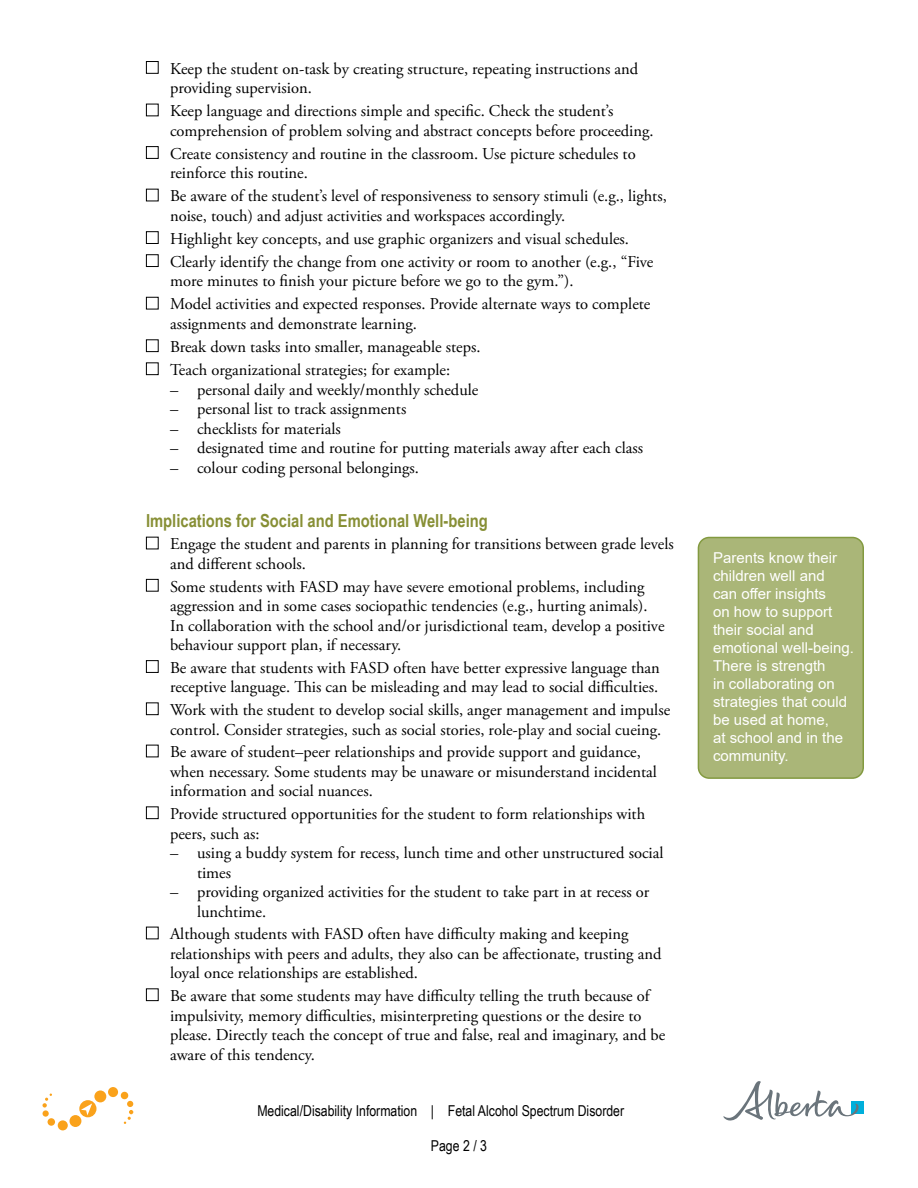
<style>
.page{position:relative;width:918px;height:1188px;background:#fff}
.page>*{position:absolute;margin:0;border:0;box-sizing:border-box;transform-origin:0 0}
.t1{font:700 18px "Arial Narrow";color:#878f35}
.t2{font:16.5px/19.5px "Adobe Garamond Pro";color:#000}
.t3{font:15px/18px "Arial";color:#fff}
.t4{font:15px "Arial Narrow";color:#000}
</style>
<div class="page">
<div style="left:79px;top:1100px;width:17px;height:17px;background:#faa21b;border-radius:50%"></div>
<div style="left:70px;top:1115px;width:11px;height:12px;background:#faa21b;border-radius:50%"></div>
<div style="left:58px;top:1120px;width:10px;height:10px;background:#faa21b;border-radius:50%"></div>
<div style="left:48px;top:1118px;width:7px;height:8px;background:#faa21b;border-radius:50%"></div>
<div style="left:43px;top:1110px;width:6px;height:7px;background:#faa21b;border-radius:50%"></div>
<svg style="left:42px;top:1094px;width:10px;height:14px"></svg>
<div style="left:94px;top:1090px;width:12px;height:12px;background:#faa21b;border-radius:50%"></div>
<div style="left:108px;top:1087px;width:10px;height:10px;background:#faa21b;border-radius:50%"></div>
<div style="left:121px;top:1092px;width:7px;height:7px;background:#faa21b;border-radius:50%"></div>
<svg style="left:124px;top:1101px;width:9px;height:23px"></svg>
<svg style="left:81px;top:1103px;width:11px;height:12px"></svg>
<div style="left:146px;top:61px;width:13px;height:13px;border:1px solid #000"></div>
<div style="left:146px;top:104px;width:13px;height:12px;border:1px solid #000"></div>
<div style="left:146px;top:146px;width:13px;height:13px;border:1px solid #000"></div>
<div style="left:146px;top:189px;width:13px;height:12px;border:1px solid #000"></div>
<div style="left:146px;top:231px;width:13px;height:13px;border:1px solid #000"></div>
<div style="left:146px;top:254px;width:13px;height:13px;border:1px solid #000"></div>
<div style="left:146px;top:297px;width:13px;height:12px;border:1px solid #000"></div>
<div style="left:146px;top:339px;width:13px;height:13px;border:1px solid #000"></div>
<div style="left:146px;top:362px;width:13px;height:13px;border:1px solid #000"></div>
<div style="left:146px;top:537px;width:13px;height:12px;border:1px solid #000"></div>
<div style="left:146px;top:579px;width:13px;height:13px;border:1px solid #000"></div>
<div style="left:146px;top:660px;width:13px;height:13px;border:1px solid #000"></div>
<div style="left:146px;top:702px;width:13px;height:13px;border:1px solid #000"></div>
<div style="left:146px;top:745px;width:13px;height:12px;border:1px solid #000"></div>
<div style="left:146px;top:806px;width:13px;height:13px;border:1px solid #000"></div>
<div style="left:146px;top:927px;width:13px;height:12px;border:1px solid #000"></div>
<div style="left:146px;top:988px;width:13px;height:13px;border:1px solid #000"></div>
<div style="left:698px;top:538px;width:165px;height:240px;background:#aab678;border-radius:11px"></div>
<div style="left:698px;top:537px;width:166px;height:242px;border:2px solid #839a40;border-radius:11px"></div>
<div style="left:851px;top:1101px;width:13px;height:13px;background:#00afdb"></div>
<svg style="left:723px;top:1081px;width:136px;height:40px"></svg>
<p class="t2" style="left:170px;top:59px;width:470px">Keep the student on-task by creating structure, repeating instructions and providing supervision.</p>
<p class="t2" style="left:170px;top:102px;width:485px">Keep language and directions simple and specific. Check the student’s comprehension of problem solving and abstract concepts before proceeding.</p>
<p class="t2" style="left:170px;top:144px;width:467px">Create consistency and routine in the classroom. Use picture schedules to reinforce this routine.</p>
<p class="t2" style="left:170px;top:187px;width:498px">Be aware of the student’s level of responsiveness to sensory stimuli (e.g., lights, noise, touch) and adjust activities and workspaces accordingly.</p>
<p class="t2" style="left:170px;top:228px;width:485px;line-height:23.1px">Highlight key concepts, and use graphic organizers and visual schedules.<br>Clearly identify the change from one activity or room to another (e.g., “Five</p>
<p class="t2" style="left:170px;top:270px;width:482px;line-height:23.1px">more minutes to finish your picture before we go to the gym.”).<br>Model activities and expected responses. Provide alternate ways to complete</p>
<p class="t2" style="left:170px;top:313px;width:312px;line-height:23.1px">assignments and demonstrate learning.<br>Break down tasks into smaller, manageable steps.<br>Teach organizational strategies; for example:</p>
<p class="t2" style="left:170px;top:380px;width:310px">– personal daily and weekly/monthly schedule</p>
<p class="t2" style="left:170px;top:400px;width:238px">– personal list to track assignments</p>
<p class="t2" style="left:170px;top:419px;width:172px">– checklists for materials</p>
<p class="t2" style="left:170px;top:439px;width:475px">– designated time and routine for putting materials away after each class</p>
<p class="t2" style="left:170px;top:458px;width:251px">– colour coding personal belongings.</p>
<p class="t1" style="left:146px;top:507px;width:343px">Implications for Social and Emotional Well-being</p>
<p class="t2" style="left:170px;top:535px;width:505px">Engage the student and parents in planning for transitions between grade levels and different schools.</p>
<p class="t2" style="left:170px;top:577px;width:496px">Some students with FASD may have severe emotional problems, including aggression and in some cases sociopathic tendencies (e.g., hurting animals).<br>In collaboration with the school and/or jurisdictional team, develop a positive behaviour support plan, if necessary.</p>
<p class="t2" style="left:170px;top:658px;width:491px">Be aware that students with FASD often have better expressive language than receptive language. This can be misleading and may lead to social difficulties.</p>
<p class="t2" style="left:170px;top:701px;width:502px">Work with the student to develop social skills, anger management and impulse control. Consider strategies, such as social stories, role-play and social cueing.</p>
<p class="t2" style="left:170px;top:743px;width:489px">Be aware of student–peer relationships and provide support and guidance, when necessary. Some students may be unaware or misunderstand incidental information and social nuances.</p>
<p class="t2" style="left:170px;top:805px;width:477px">Provide structured opportunities for the student to form relationships with peers, such as:</p>
<p class="t2" style="left:197px;top:844px;width:468px;text-indent:-27px">– using a buddy system for recess, lunch time and other unstructured social times</p>
<p class="t2" style="left:197px;top:883px;width:454px;text-indent:-27px">– providing organized activities for the student to take part in at recess or lunchtime.</p>
<p class="t2" style="left:170px;top:925px;width:493px">Although students with FASD often have difficulty making and keeping relationships with peers and adults, they also can be affectionate, trusting and loyal once relationships are established.</p>
<p class="t2" style="left:170px;top:987px;width:497px">Be aware that some students may have difficulty telling the truth because of impulsivity, memory difficulties, misinterpreting questions or the desire to please. Directly teach the concept of true and false, real and imaginary, and be aware of this tendency.</p>
<p class="t4" style="left:257px;top:1099px;width:368px">Medical/Disability Information | Fetal Alcohol Spectrum Disorder</p>
<p class="t4" style="left:431px;top:1135px;width:58px">Page 2 / 3</p>
<p class="t3" style="left:713px;top:549px;width:142px">Parents know their children well and<br>can offer insights<br>on how to support their social and emotional well-being.<br>There is strength<br>in collaborating on strategies that could be used at home,<br>at school and in the community.</p>
</div>
